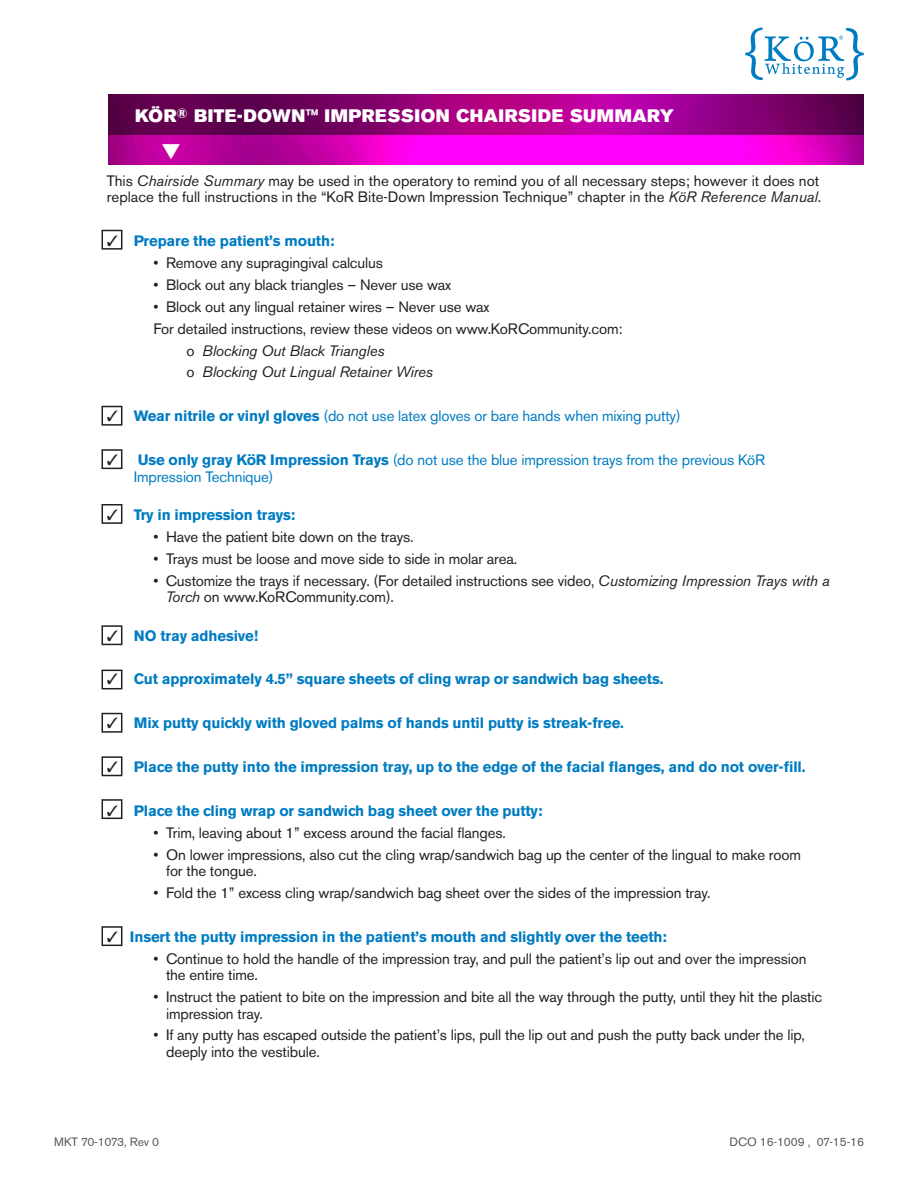
<style>
.page{position:relative;width:918px;height:1188px;background:#fff}
.page>*{position:absolute;margin:0;border:0;box-sizing:border-box;transform-origin:0 0}
.t1{font:18px "Akzidenz Grotesk BE Super";letter-spacing:.03em;color:#fff}
.t2{font:15px/16.5px "Akzidenz Grotesk BE";letter-spacing:-.01em;color:#231f20}
.t3{font:700 15px "Akzidenz Grotesk BE";letter-spacing:-.01em;color:#007cc2}
.t4{font:15px/16.5px "Akzidenz Grotesk BE";letter-spacing:-.01em;color:#007cc2}
.t5{font:italic 15px "Akzidenz Grotesk BE";letter-spacing:-.01em;color:#231f20}
.t6{font:12px "Akzidenz Grotesk BE";letter-spacing:-.01em;color:#57585a}
.s1{font-style:italic}
.s2{color:#231f20}
.s3{font-style:normal}
.s4{font-weight:700}
</style>
<div class="page">
<svg style="left:745px;top:28px;width:119px;height:52px"></svg>
<img style="left:108px;top:94px;width:756px;height:42px">
<svg style="left:108px;top:136px;width:756px;height:29px;background:#e300d3"></svg>
<div style="left:102px;top:230px;width:20px;height:20px;border:2px solid #231f20"></div>
<div style="left:102px;top:406px;width:20px;height:20px;border:2px solid #231f20"></div>
<div style="left:102px;top:449px;width:20px;height:20px;border:2px solid #231f20"></div>
<div style="left:102px;top:504px;width:20px;height:20px;border:2px solid #231f20"></div>
<div style="left:102px;top:625px;width:20px;height:20px;border:2px solid #231f20"></div>
<div style="left:102px;top:670px;width:20px;height:19px;border:2px solid #231f20"></div>
<div style="left:102px;top:713px;width:20px;height:20px;border:2px solid #231f20"></div>
<div style="left:102px;top:756px;width:20px;height:20px;border:2px solid #231f20"></div>
<div style="left:102px;top:799px;width:20px;height:20px;border:2px solid #231f20"></div>
<div style="left:102px;top:926px;width:20px;height:20px;border:2px solid #231f20"></div>
<svg style="left:162px;top:144px;width:18px;height:16px"></svg>
<p class="t1" style="left:135px;top:105px;width:541px">KÖR<sup>®</sup> BITE-DOWN™ IMPRESSION CHAIRSIDE SUMMARY</p>
<p class="t2" style="left:107px;top:172px;width:716px">This <span class="s1">Chairside Summary</span> may be used in the operatory to remind you of all necessary steps; however it does not replace the full instructions in the “KoR Bite-Down Impression Technique” chapter in the <span class="s1">KöR Reference Manual</span>.</p>
<p class="t3" style="left:107px;top:232px;width:229px"><span class="s2">✓</span> Prepare the patient’s mouth:</p>
<p class="t2" style="left:153px;top:255px;width:231px">• Remove any supragingival calculus</p>
<p class="t2" style="left:153px;top:276px;width:299px">• Block out any black triangles – Never use wax</p>
<p class="t2" style="left:153px;top:298px;width:338px">• Block out any lingual retainer wires – Never use wax</p>
<p class="t2" style="left:153px;top:320px;width:471px">For detailed instructions, review these videos on www.KoRCommunity.com:</p>
<p class="t5" style="left:186px;top:341px;width:200px"><span class="s3">o</span> Blocking Out Black Triangles</p>
<p class="t5" style="left:186px;top:363px;width:248px"><span class="s3">o</span> Blocking Out Lingual Retainer Wires</p>
<p class="t4" style="left:107px;top:408px;width:575px"><span class="s2">✓</span> <span class="s4">Wear nitrile or vinyl gloves</span> (do not use latex gloves or bare hands when mixing putty)</p>
<p class="t4" style="left:134px;top:452px;width:633px;text-indent:-27px"><span class="s2">✓</span> <span class="s4">Use only gray KöR Impression Trays</span> (do not use the blue impression trays from the previous KöR<br>Impression Technique)</p>
<p class="t3" style="left:107px;top:506px;width:190px"><span class="s2">✓</span> Try in impression trays:</p>
<p class="t2" style="left:153px;top:528px;width:262px">• Have the patient bite down on the trays.</p>
<p class="t2" style="left:153px;top:550px;width:365px">• Trays must be loose and move side to side in molar area.</p>
<p class="t2" style="left:166px;top:572px;width:665px;text-indent:-12px">• Customize the trays if necessary. (For detailed instructions see video, <span class="s1">Customizing Impression Trays with a<br>Torch</span> on www.KoRCommunity.com).</p>
<p class="t3" style="left:107px;top:627px;width:153px"><span class="s2">✓</span> NO tray adhesive!</p>
<p class="t3" style="left:107px;top:670px;width:558px"><span class="s2">✓</span> Cut approximately 4.5” square sheets of cling wrap or sandwich bag sheets.</p>
<p class="t3" style="left:107px;top:714px;width:519px"><span class="s2">✓</span> Mix putty quickly with gloved palms of hands until putty is streak-free.</p>
<p class="t3" style="left:107px;top:758px;width:700px"><span class="s2">✓</span> Place the putty into the impression tray, up to the edge of the facial flanges, and do not over-fill.</p>
<p class="t3" style="left:107px;top:802px;width:437px"><span class="s2">✓</span> Place the cling wrap or sandwich bag sheet over the putty:</p>
<p class="t2" style="left:153px;top:824px;width:354px">• Trim, leaving about 1” excess around the facial flanges.</p>
<p class="t2" style="left:166px;top:846px;width:636px;text-indent:-13px">• On lower impressions, also cut the cling wrap/sandwich bag up the center of the lingual to make room for the tongue.</p>
<p class="t2" style="left:153px;top:885px;width:559px">• Fold the 1” excess cling wrap/sandwich bag sheet over the sides of the impression tray.</p>
<p class="t3" style="left:107px;top:928px;width:562px"><span class="s2">✓</span> Insert the putty impression in the patient’s mouth and slightly over the teeth:</p>
<p class="t2" style="left:166px;top:950px;width:642px;text-indent:-13px">• Continue to hold the handle of the impression tray, and pull the patient’s lip out and over the impression the entire time.</p>
<p class="t2" style="left:166px;top:989px;width:658px;text-indent:-13px">• Instruct the patient to bite on the impression and bite all the way through the putty, until they hit the plastic impression tray.</p>
<p class="t2" style="left:166px;top:1027px;width:640px;text-indent:-13px">• If any putty has escaped outside the patient’s lips, pull the lip out and push the putty back under the lip, deeply into the vestibule.</p>
<p class="t6" style="left:54px;top:1135px;width:107px">MKT 70-1073, Rev 0</p>
<p class="t6" style="left:729px;top:1135px;width:136px">DCO 16-1009 , 07-15-16</p>
</div>
